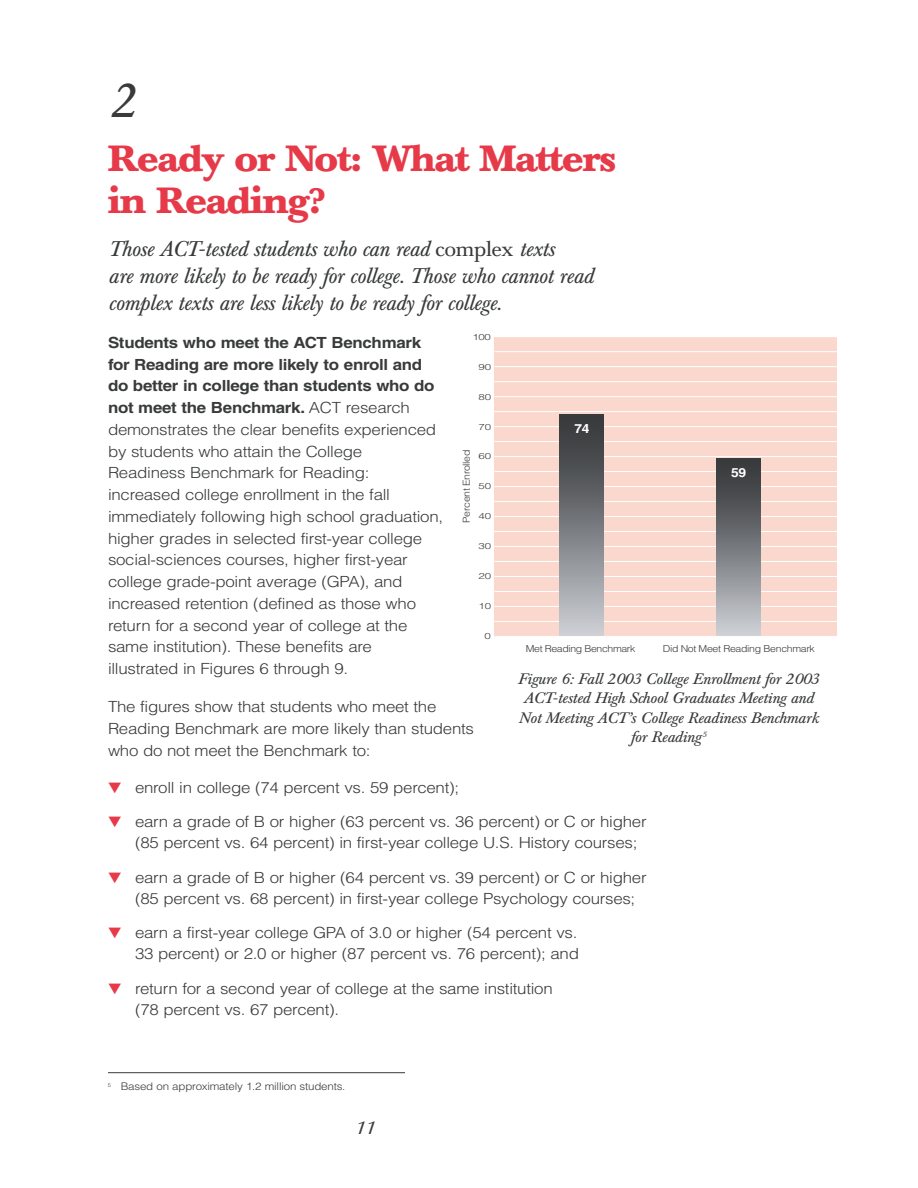
<style>
.page{position:relative;width:918px;height:1188px;background:#fff}
.page>*{position:absolute;margin:0;border:0;box-sizing:border-box;transform-origin:0 0}
.t1{font:italic 48px "Baskerville BE";color:#383a3b;scale:1.04 1}
.t2{font:700 36px/42px "Baskerville BE";letter-spacing:-.02em;color:#e63a49}
.t3{font:italic 21px/27px "Baskerville BE";letter-spacing:-.02em;color:#383a3b;scale:1.04 1}
.t4{font:italic 18px "Baskerville BE";color:#383a3b;scale:1.1 1}
.t5{font:300 15.3px/21.8px "Helvetica";letter-spacing:-.015em;color:#383a3b;scale:1.1 1}
.t6{font:italic 15px/19.5px "Baskerville BE";letter-spacing:-.02em;color:#383a3b;text-align:center;scale:1.1 1}
.t7{font:700 12.6px "Helvetica";color:#fff;scale:1.1 1}
.t8{font:300 10.5px "Helvetica";letter-spacing:-.015em;color:#383a3b;scale:1.1 1}
.t9{font:300 9.6px "Helvetica";letter-spacing:-.03em;color:#383a3b;scale:1.1 1}
.t10{font:300 8.55px "Helvetica";letter-spacing:-.03em;color:#383a3b;scale:1.35 1}
.s1{font-style:normal}
.s2{font-weight:700}
.s3{color:#e63a49}
</style>
<div class="page">
<div style="left:495px;top:337px;width:342px;height:299px;background:#fad8cd"></div>
<hr style="left:494px;top:351px;width:343px;height:1px;background:#fff">
<hr style="left:494px;top:366px;width:343px;height:1px;background:#fff">
<hr style="left:494px;top:381px;width:343px;height:1px;background:#fff">
<hr style="left:494px;top:396px;width:343px;height:1px;background:#fff">
<hr style="left:494px;top:411px;width:343px;height:1px;background:#fff">
<hr style="left:494px;top:426px;width:343px;height:1px;background:#fff">
<hr style="left:494px;top:441px;width:343px;height:1px;background:#fff">
<hr style="left:494px;top:456px;width:343px;height:1px;background:#fff">
<hr style="left:494px;top:471px;width:343px;height:1px;background:#fff">
<hr style="left:494px;top:486px;width:343px;height:1px;background:#fff">
<hr style="left:494px;top:501px;width:343px;height:1px;background:#fff">
<hr style="left:494px;top:516px;width:343px;height:1px;background:#fff">
<hr style="left:494px;top:531px;width:343px;height:1px;background:#fff">
<hr style="left:494px;top:546px;width:343px;height:1px;background:#fff">
<hr style="left:494px;top:561px;width:343px;height:1px;background:#fff">
<hr style="left:494px;top:576px;width:343px;height:1px;background:#fff">
<hr style="left:494px;top:591px;width:343px;height:1px;background:#fff">
<hr style="left:494px;top:606px;width:343px;height:1px;background:#fff">
<hr style="left:494px;top:621px;width:343px;height:1px;background:#fff">
<div style="left:559px;top:414px;width:44px;height:222px;background:linear-gradient(to bottom,#2b2d2f,#c9cbd1)"></div>
<div style="left:717px;top:458px;width:44px;height:137px;background:linear-gradient(to bottom,#2d2f31,#9fa3a9)"></div>
<div style="left:717px;top:595px;width:44px;height:41px;background:linear-gradient(to bottom,#a8abb0,#cfd1d5)"></div>
<hr style="left:108px;top:1072px;width:297px;height:1px;background:#383a3b">
<h1 class="t1" style="left:108px;top:81px;width:27px">2</h1>
<h2 class="t2" style="left:108px;top:142px;width:509px">Ready or Not: What Matters in Reading?</h2>
<h3 class="t3" style="left:108px;top:237px;width:468px">Those ACT-tested students who can read <span class="s1">complex</span> texts<br>are more likely to be ready for college. Those who cannot read complex texts are less likely to be ready for college.</h3>
<p class="t5" style="left:108px;top:333px;width:306px"><span class="s2">Students who meet the ACT Benchmark for Reading are more likely to enroll and do better in college than students who do not meet the Benchmark.</span> ACT research demonstrates the clear benefits experienced by students who attain the College Readiness Benchmark for Reading: increased college enrollment in the fall immediately following high school graduation, higher grades in selected first-year college social-sciences courses, higher first-year college grade-point average (GPA), and increased retention (defined as those who return for a second year of college at the same institution). These benefits are illustrated in Figures 6 through 9.</p>
<p class="t5" style="left:108px;top:697px;width:334px">The figures show that students who meet the<br>Reading Benchmark are more likely than students who do not meet the Benchmark to:</p>
<p class="t5" style="left:108px;top:778px;width:321px"><span class="s3">▼</span> enroll in college (74 percent vs. 59 percent);</p>
<p class="t5" style="left:135px;top:813px;width:467px;line-height:21px;text-indent:-27px"><span class="s3">▼</span> earn a grade of B or higher (63 percent vs. 36 percent) or C or higher (85 percent vs. 64 percent) in first-year college U.S. History courses;</p>
<p class="t5" style="left:135px;top:868px;width:467px;line-height:21px;text-indent:-27px"><span class="s3">▼</span> earn a grade of B or higher (64 percent vs. 39 percent) or C or higher (85 percent vs. 68 percent) in first-year college Psychology courses;</p>
<p class="t5" style="left:108px;top:924px;width:430px;line-height:21px;text-align:right"><span class="s3">▼</span> earn a first-year college GPA of 3.0 or higher (54 percent vs.<br>33 percent) or 2.0 or higher (87 percent vs. 76 percent); and</p>
<p class="t5" style="left:135px;top:979px;width:381px;line-height:21px;text-indent:-27px"><span class="s3">▼</span> return for a second year of college at the same institution (78 percent vs. 67 percent).</p>
<p class="t10" style="left:473px;top:334px;width:15px">100</p>
<p class="t10" style="left:479px;top:364px;width:11px">90</p>
<p class="t10" style="left:479px;top:393px;width:11px">80</p>
<p class="t10" style="left:479px;top:423px;width:11px">70</p>
<p class="t10" style="left:479px;top:453px;width:11px">60</p>
<p class="t10" style="left:479px;top:483px;width:11px">50</p>
<p class="t10" style="left:479px;top:513px;width:11px">40</p>
<p class="t10" style="left:479px;top:543px;width:11px">30</p>
<p class="t10" style="left:479px;top:573px;width:11px">20</p>
<p class="t10" style="left:479px;top:603px;width:11px">10</p>
<p class="t10" style="left:485px;top:633px;width:6px">0</p>
<p class="t7" style="left:575px;top:424px;width:15px">74</p>
<p class="t9" style="left:463px;top:523px;width:68px;rotate:-90deg">Percent Enrolled</p>
<p class="t7" style="left:731px;top:468px;width:15px">59</p>
<p class="t9" style="left:526px;top:645px;width:101px">Met Reading Benchmark</p>
<p class="t9" style="left:663px;top:645px;width:140px">Did Not Meet Reading Benchmark</p>
<p class="t6" style="left:518px;top:671px;width:275px">Figure 6: Fall 2003 College Enrollment for 2003<br>ACT-tested High School Graduates Meeting and Not Meeting ACT’s College Readiness Benchmark for Reading <sup>5</sup></p>
<p class="t8" style="left:108px;top:1083px;width:217px"><sup>5</sup> Based on approximately 1.2 million students.</p>
<p class="t4" style="left:354px;top:1120px;width:20px">11</p>
</div>
